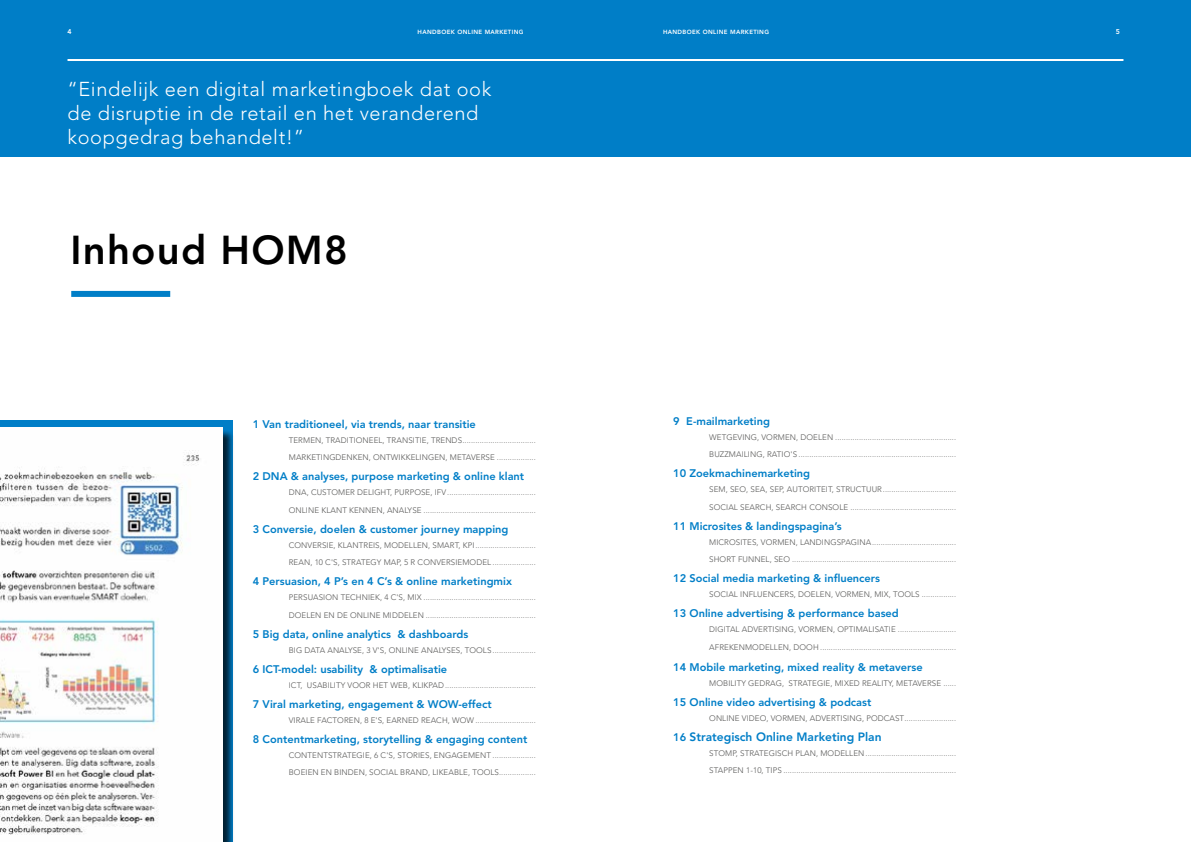
<style>
.page{position:relative;width:1191px;height:842px;background:#fff}
.page>*{position:absolute;margin:0;border:0;box-sizing:border-box;transform-origin:0 0}
.t1{font:800 40px "Avenir LT Std";letter-spacing:.03em;color:#000}
.t2{font:300 20px/24px "Avenir LT Std";letter-spacing:.03em;color:#fff}
.t3{font:800 12px "Avenir LT Std";color:#007ec7}
.t4{font:800 11px "Avenir LT Std";color:#007ec7}
.t5{font:300 8px/17.5px "Avenir LT Std";letter-spacing:.01em;color:#575756}
.t6{font:800 7px "Avenir LT Std";color:#fff}
.t7{font:800 6px "Avenir LT Std";letter-spacing:.06em;color:#fff}
.s1{font-size:11px}
</style>
<div class="page">
<div style="left:0;top:0;width:1191px;height:157px;background:#007ec7"></div>
<hr style="left:68px;top:59px;width:1055px;height:2px;background:#fff">
<div style="left:71px;top:291px;width:99px;height:6px;background:#007ec7"></div>
<div style="left:0;top:429px;width:235px;height:413px;background:#000;opacity:.75"></div>
<img style="left:0;top:429px;width:222px;height:413px">
<p class="t6" style="left:68px;top:27px;width:6px">4</p>
<p class="t7" style="left:417px;top:28px;width:107px">HANDBOEK ONLINE MARKETING</p>
<p class="t7" style="left:663px;top:28px;width:107px">HANDBOEK ONLINE MARKETING</p>
<p class="t6" style="left:1115px;top:27px;width:6px">5</p>
<h2 class="t2" style="left:68px;top:77px;width:425px">“Eindelijk een digital marketingboek dat ook de disruptie in de retail en het veranderend koopgedrag behandelt!”</h2>
<h1 class="t1" style="left:71px;top:226px;width:279px">Inhoud HOM8</h1>
<h3 class="t4" style="left:253px;top:418px;width:225px">1 Van traditioneel, via trends, naar transitie</h3>
<p class="t5" style="left:289px;top:431px;width:248px">TERMEN, TRADITIONEEL, TRANSITIE, TRENDS..................................<br>MARKETINGDENKEN, ONTWIKKELINGEN, METAVERSE ..................</p>
<h3 class="t4" style="left:253px;top:470px;width:273px">2 DNA &amp; analyses, purpose marketing &amp; online klant</h3>
<p class="t5" style="left:289px;top:484px;width:248px">DNA, CUSTOMER DELIGHT, PURPOSE, IFV.........................................<br>ONLINE KLANT KENNEN, ANALYSE ....................................................</p>
<h3 class="t4" style="left:253px;top:523px;width:257px">3 Conversie, doelen &amp; customer journey mapping</h3>
<p class="t5" style="left:289px;top:536px;width:248px">CONVERSIE, KLANTREIS, MODELLEN, SMART, KPI............................<br>REAN, 10 C'S, STRATEGY MAP, 5 R CONVERSIEMODEL ....................</p>
<h3 class="t4" style="left:253px;top:575px;width:261px">4 Persuasion, 4 P’s en 4 C’s &amp; online marketingmix</h3>
<p class="t5" style="left:289px;top:589px;width:248px">PERSUASION TECHNIEK, 4 C'S, MIX ....................................................<br>DOELEN EN DE ONLINE MIDDELEN ...................................................</p>
<h3 class="t4" style="left:253px;top:628px;width:217px">5 Big data, online analytics &amp; dashboards</h3>
<p class="t5" style="left:289px;top:641px;width:248px">BIG DATA ANALYSE, 3 V'S, ONLINE ANALYSES, TOOLS ....................</p>
<h3 class="t4" style="left:253px;top:663px;width:196px">6 ICT-model: usability &amp; optimalisatie</h3>
<p class="t5" style="left:289px;top:676px;width:248px">ICT, USABILITY VOOR HET WEB, KLIKPAD..........................................</p>
<h3 class="t4" style="left:253px;top:698px;width:240px">7 Viral marketing, engagement &amp; WOW-effect</h3>
<p class="t5" style="left:289px;top:711px;width:248px">VIRALE FACTOREN, 8 E'S, EARNED REACH, WOW............................</p>
<h3 class="t4" style="left:253px;top:733px;width:276px">8 Contentmarketing, storytelling &amp; engaging content</h3>
<p class="t5" style="left:289px;top:746px;width:248px">CONTENTSTRATEGIE, 6 C'S, STORIES, ENGAGEMENT ....................<br>BOEIEN EN BINDEN, SOCIAL BRAND, LIKEABLE, TOOLS.................</p>
<h3 class="t4" style="left:673px;top:414px;width:98px">9 E-mailmarketing</h3>
<p class="t5" style="left:709px;top:428px;width:248px">WETGEVING, VORMEN, DOELEN ........................................................<br>BUZZMAILING, RATIO'S .........................................................................</p>
<h3 class="t4" style="left:673px;top:467px;width:138px">10 Zoekmachinemarketing</h3>
<p class="t5" style="left:709px;top:481px;width:248px">SEM, SEO, SEA, SEP, AUTORITEIT, STRUCTUUR..................................<br>SOCIAL SEARCH, SEARCH CONSOLE .................................................</p>
<h3 class="t4" style="left:673px;top:519px;width:170px">11 Microsites &amp; landingspagina’s</h3>
<p class="t5" style="left:709px;top:533px;width:248px">MICROSITES, VORMEN, LANDINGSPAGINA.......................................<br>SHORT FUNNEL, SEO ............................................................................</p>
<h3 class="t4" style="left:673px;top:572px;width:208px">12 Social media marketing &amp; influencers</h3>
<p class="t5" style="left:709px;top:586px;width:248px">SOCIAL INFLUENCERS, DOELEN, VORMEN, MIX, TOOLS ................</p>
<h3 class="t4" style="left:673px;top:607px;width:227px">13 Online advertising &amp; performance based</h3>
<p class="t5" style="left:709px;top:621px;width:248px">DIGITAL ADVERTISING, VORMEN, OPTIMALISATIE ...........................<br>AFREKENMODELLEN, DOOH ...............................................................</p>
<h3 class="t4" style="left:673px;top:660px;width:251px">14 Mobile marketing, mixed reality &amp; metaverse</h3>
<p class="t5" style="left:709px;top:674px;width:248px">MOBILITY GEDRAG, STRATEGIE, MIXED REALITY, METAVERSE ......</p>
<h3 class="t4" style="left:673px;top:695px;width:200px">15 Online video advertising &amp; podcast</h3>
<p class="t5" style="left:709px;top:709px;width:248px">ONLINE VIDEO, VORMEN, ADVERTISING, PODCAST........................</p>
<h3 class="t3" style="left:673px;top:729px;width:210px"><span class="s1">16</span> Strategisch Online Marketing Plan</h3>
<p class="t5" style="left:709px;top:744px;width:248px">STOMP, STRATEGISCH PLAN, MODELLEN..........................................<br>STAPPEN 1-10, TIPS ................................................................................</p>
</div>
